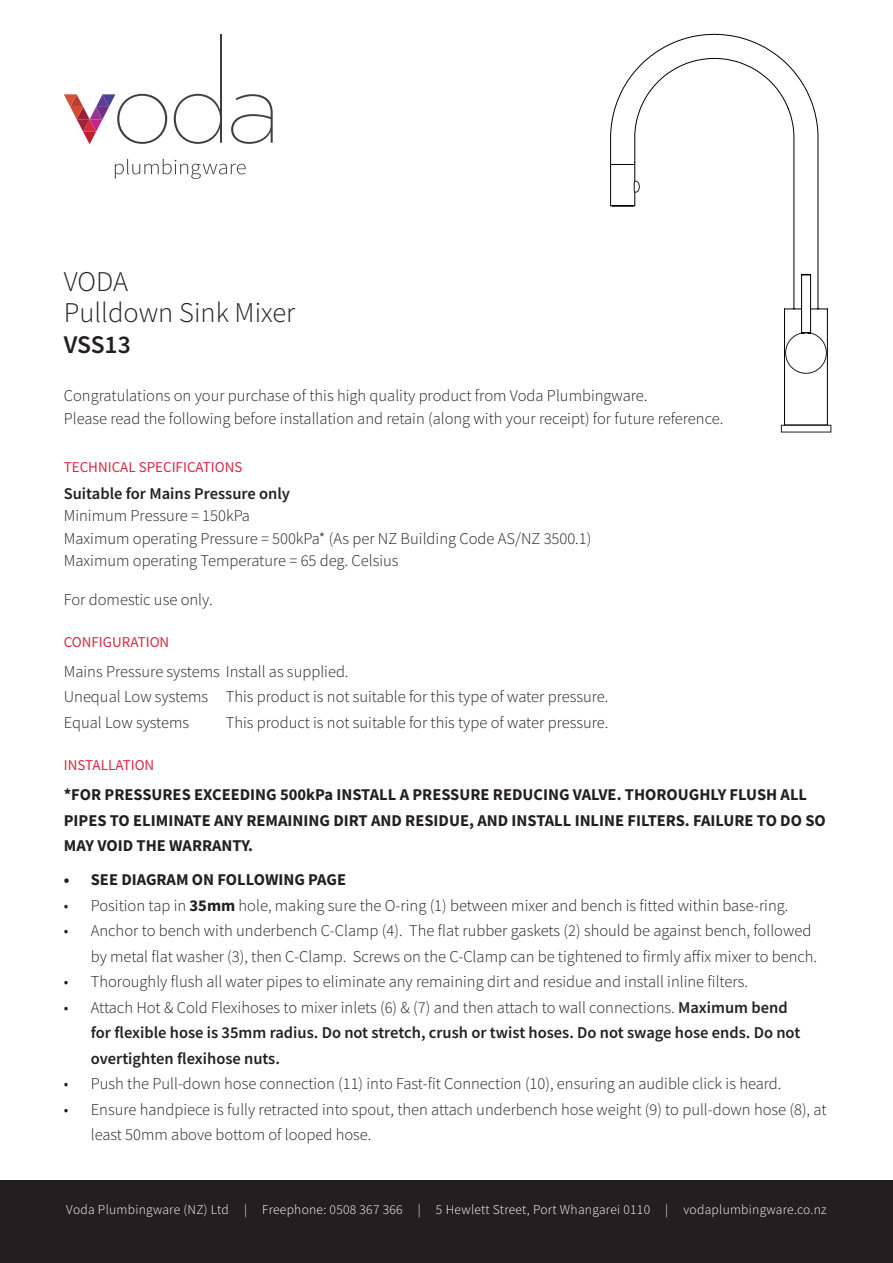
<style>
.page{position:relative;width:893px;height:1263px;background:#fff}
.page>*{position:absolute;margin:0;border:0;box-sizing:border-box;transform-origin:0 0}
.t1{font:300 28.5px "Source Sans Pro";color:#231f20}
.t2{font:600 25.5px "Source Sans Pro";letter-spacing:-.005em;color:#231f20}
.t3{font:300 16.5px/25.5px "Source Sans Pro";color:#231f20}
.t4{font:600 16.5px/25.5px "Source Sans Pro";color:#231f20}
.t5{font:700 16.5px/25.5px "Source Sans Pro";color:#231f20}
.Sub_Heading{font:15px "Source Sans Pro";color:#d82942}
.t6{font:300 13.5px "Source Sans Pro";letter-spacing:.02em;color:#fff}
.s1{font-weight:700}
.s2{font-weight:300}
</style>
<div class="page">
<div style="left:0;top:1180px;width:893px;height:83px;background:#231f20"></div>
<svg style="left:610px;top:34px;width:218px;height:391px"></svg>
<svg style="left:633px;top:180px;width:7px;height:13px"></svg>
<div style="left:781px;top:425px;width:50px;height:7px;border:1px solid #231f20"></div>
<svg style="left:115px;top:159px;width:131px;height:20px"></svg>
<svg style="left:174px;top:34px;width:48px;height:110px"></svg>
<svg style="left:231px;top:94px;width:42px;height:50px"></svg>
<svg style="left:64px;top:94px;width:103px;height:50px"></svg>
<p class="t1" style="left:64px;top:264px;width:66px">VODA</p>
<p class="t1" style="left:64px;top:295px;width:233px">Pulldown Sink Mixer</p>
<p class="t2" style="left:64px;top:328px;width:68px">VSS13</p>
<p class="t3" style="left:64px;top:385px;width:661px;line-height:22.5px">Congratulations on your purchase of this high quality product from Voda Plumbingware.<br>Please read the following before installation and retain (along with your receipt) for future reference.</p>
<p class="Sub_Heading" style="left:64px;top:457px;width:180px">TECHNICAL SPECIFICATIONS</p>
<p class="t4" style="left:64px;top:480px;width:228px">Suitable for Mains Pressure only</p>
<p class="t3" style="left:64px;top:503px;width:188px">Minimum Pressure = 150kPa</p>
<p class="t3" style="left:64px;top:525px;width:529px">Maximum operating Pressure = 500kPa* (As per NZ Building Code AS/NZ 3500.1)</p>
<p class="t3" style="left:64px;top:548px;width:336px">Maximum operating Temperature = 65 deg. Celsius</p>
<p class="t3" style="left:64px;top:586px;width:150px">For domestic use only.</p>
<p class="Sub_Heading" style="left:64px;top:632px;width:107px">CONFIGURATION</p>
<p class="t3" style="left:64px;top:658px;width:286px">Mains Pressure systems Install as supplied.</p>
<p class="t3" style="left:64px;top:684px;width:546px">Unequal Low systems This product is not suitable for this type of water pressure.</p>
<p class="t3" style="left:64px;top:709px;width:127px">Equal Low systems</p>
<p class="t3" style="left:226px;top:709px;width:384px">This product is not suitable for this type of water pressure.</p>
<p class="Sub_Heading" style="left:64px;top:756px;width:92px">INSTALLATION</p>
<p class="t5" style="left:64px;top:781px;width:763px">*FOR PRESSURES EXCEEDING 500kPa INSTALL A PRESSURE REDUCING VALVE. THOROUGHLY FLUSH ALL<br>PIPES TO ELIMINATE ANY REMAINING DIRT AND RESIDUE, AND INSTALL INLINE FILTERS. FAILURE TO DO SO<br>MAY VOID THE WARRANTY.</p>
<p class="t5" style="left:64px;top:866px;width:284px">• SEE DIAGRAM ON FOLLOWING PAGE</p>
<p class="t3" style="left:64px;top:892px;width:726px">• Position tap in <span class="s1">35mm</span> hole, making sure the O-ring (1) between mixer and bench is fitted within base-ring.</p>
<p class="t3" style="left:91px;top:918px;width:728px;text-indent:-27px">• Anchor to bench with underbench C-Clamp (4). The flat rubber gaskets (2) should be against bench, followed by metal flat washer (3), then C-Clamp. Screws on the C-Clamp can be tightened to firmly affix mixer to bench.</p>
<p class="t3" style="left:64px;top:969px;width:686px">• Thoroughly flush all water pipes to eliminate any remaining dirt and residue and install inline filters.</p>
<p class="t4" style="left:91px;top:994px;width:711px;text-indent:-27px"><span class="s2">• Attach Hot &amp; Cold Flexihoses to mixer inlets (6) &amp; (7) and then attach to wall connections.</span> Maximum bend for flexible hose is 35mm radius. Do not stretch, crush or twist hoses. Do not swage hose ends. Do not overtighten flexihose nuts.</p>
<p class="t3" style="left:64px;top:1071px;width:719px">• Push the Pull-down hose connection (11) into Fast-fit Connection (10), ensuring an audible click is heard.</p>
<p class="t3" style="left:91px;top:1096px;width:737px;text-indent:-27px">• Ensure handpiece is fully retracted into spout, then attach underbench hose weight (9) to pull-down hose (8), at least 50mm above bottom of looped hose.</p>
<p class="t6" style="left:66px;top:1201px;width:762px">Voda Plumbingware (NZ) Ltd | Freephone: 0508 367 366 | 5 Hewlett Street, Port Whangarei 0110 | vodaplumbingware.co.nz</p>
</div>
